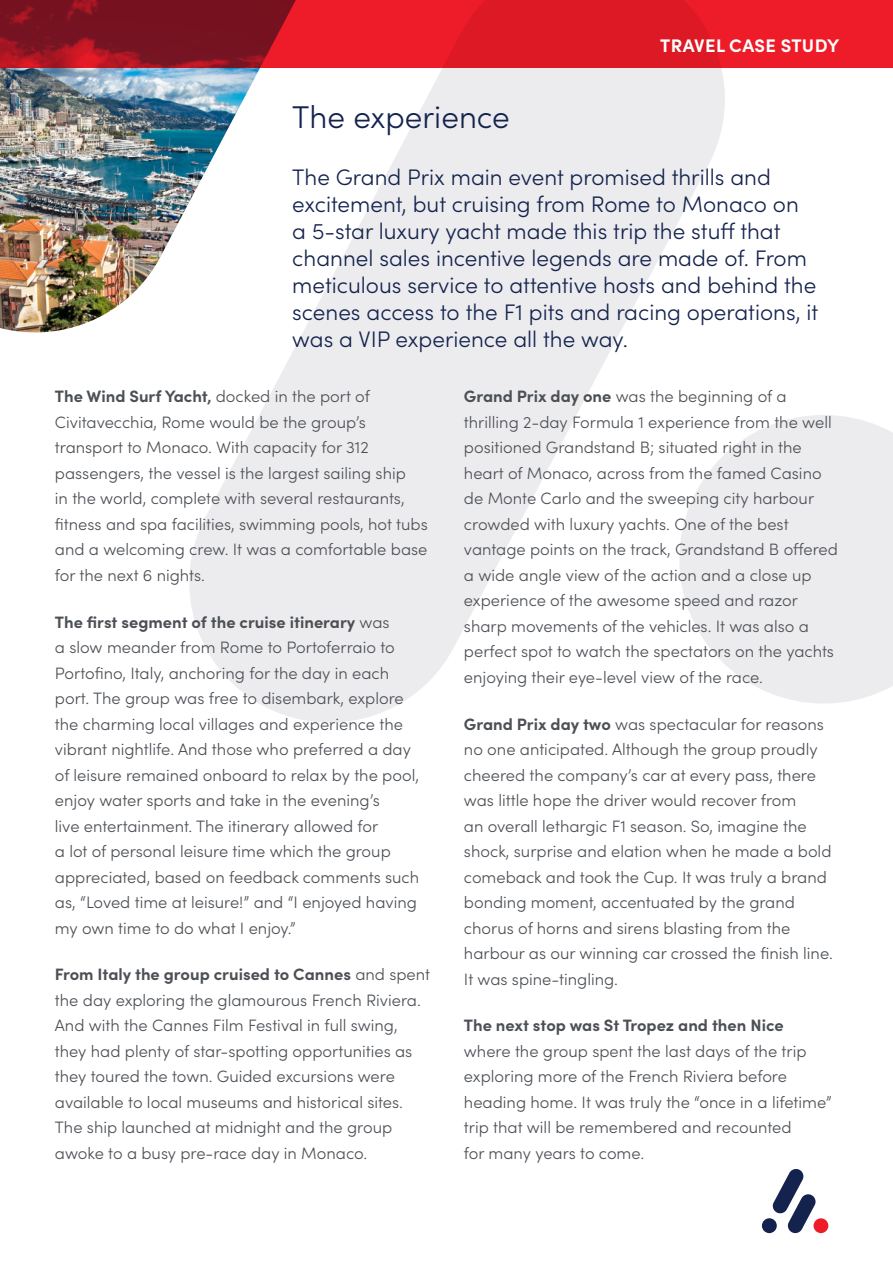
<style>
.page{position:relative;width:893px;height:1263px;background:#fff}
.page>*{position:absolute;margin:0;border:0;box-sizing:border-box;transform-origin:0 0}
.heading{font:300 31.5px "Sofia Pro";color:#14234e}
.sub_intro{font:300 22.5px/27px "Sofia Pro";color:#14234e}
.success_story{font:700 18.15px "Sofia Pro";letter-spacing:.02em;color:#fff}
.body{font:300 16.5px/25.5px "Sofia Pro";color:#4c5055}
.s1{font-weight:700}
</style>
<div class="page">
<svg style="left:189px;top:68px;width:536px;height:654px;fill:#ececee"></svg>
<svg style="left:679px;top:415px;width:214px;height:288px;fill:#ececee"></svg>
<img style="left:0;top:68px;width:296px;height:264px">
<div style="left:762px;top:1218px;width:15px;height:15px;background:#14234e;border-radius:50%"></div>
<div style="left:813px;top:1218px;width:15px;height:15px;background:#ee1c28;border-radius:50%"></div>
<svg style="left:773px;top:1169px;width:43px;height:64px"></svg>
<div style="left:0;top:0;width:893px;height:68px;background:linear-gradient(to bottom,#e81b27,#e51b27)"></div>
<svg style="left:0;top:0;width:308px;height:68px;background:#8d1421"></svg>
<p class="success_story" style="left:660px;top:31px;width:181px">TRAVEL CASE STUDY</p>
<p class="heading" style="left:292px;top:94px;width:219px">The experience</p>
<p class="sub_intro" style="left:292px;top:162px;width:527px">The Grand Prix main event promised thrills and excitement, but cruising from Rome to Monaco on<br>a 5-star luxury yacht made this trip the stuff that channel sales incentive legends are made of. From meticulous service to attentive hosts and behind the scenes access to the F1 pits and racing operations, it was a VIP experience all the way.</p>
<p class="body" style="left:55px;top:383px;width:374px"><span class="s1">The Wind Surf Yacht,</span> docked in the port of Civitavecchia, Rome would be the group’s transport to Monaco. With capacity for 312 passengers, the vessel is the largest sailing ship<br>in the world, complete with several restaurants, fitness and spa facilities, swimming pools, hot tubs and a welcoming crew. It was a comfortable base for the next 6 nights.</p>
<p class="body" style="left:55px;top:608px;width:366px"><span class="s1">The first segment of the cruise itinerary</span> was<br>a slow meander from Rome to Portoferraio to Portofino, Italy, anchoring for the day in each port. The group was free to disembark, explore the charming local villages and experience the vibrant nightlife. And those who preferred a day of leisure remained onboard to relax by the pool, enjoy water sports and take in the evening’s<br>live entertainment. The itinerary allowed for<br>a lot of personal leisure time which the group appreciated, based on feedback comments such as, “Loved time at leisure!” and “I enjoyed having my own time to do what I enjoy.”</p>
<p class="body" style="left:55px;top:961px;width:377px"><span class="s1">From Italy the group cruised to Cannes</span> and spent the day exploring the glamourous French Riviera.<br>And with the Cannes Film Festival in full swing, they had plenty of star-spotting opportunities as they toured the town. Guided excursions were available to local museums and historical sites.<br>The ship launched at midnight and the group awoke to a busy pre-race day in Monaco.</p>
<p class="body" style="left:464px;top:383px;width:376px"><span class="s1">Grand Prix day one</span> was the beginning of a thrilling 2-day Formula 1 experience from the well positioned Grandstand B; situated right in the heart of Monaco, across from the famed Casino de Monte Carlo and the sweeping city harbour crowded with luxury yachts. One of the best vantage points on the track, Grandstand B offered a wide angle view of the action and a close up experience of the awesome speed and razor sharp movements of the vehicles. It was also a perfect spot to watch the spectators on the yachts enjoying their eye-level view of the race.</p>
<p class="body" style="left:464px;top:710px;width:370px"><span class="s1">Grand Prix day two</span> was spectacular for reasons no one anticipated. Although the group proudly cheered the company’s car at every pass, there was little hope the driver would recover from<br>an overall lethargic F1 season. So, imagine the shock, surprise and elation when he made a bold comeback and took the Cup. It was truly a brand bonding moment, accentuated by the grand chorus of horns and sirens blasting from the harbour as our winning car crossed the finish line.<br>It was spine-tingling.</p>
<p class="body" style="left:464px;top:1012px;width:369px"><span class="s1">The next stop was St Tropez and then Nice </span>where the group spent the last days of the trip exploring more of the French Riviera before heading home. It was truly the “once in a lifetime” trip that will be remembered and recounted<br>for many years to come.</p>
</div>
